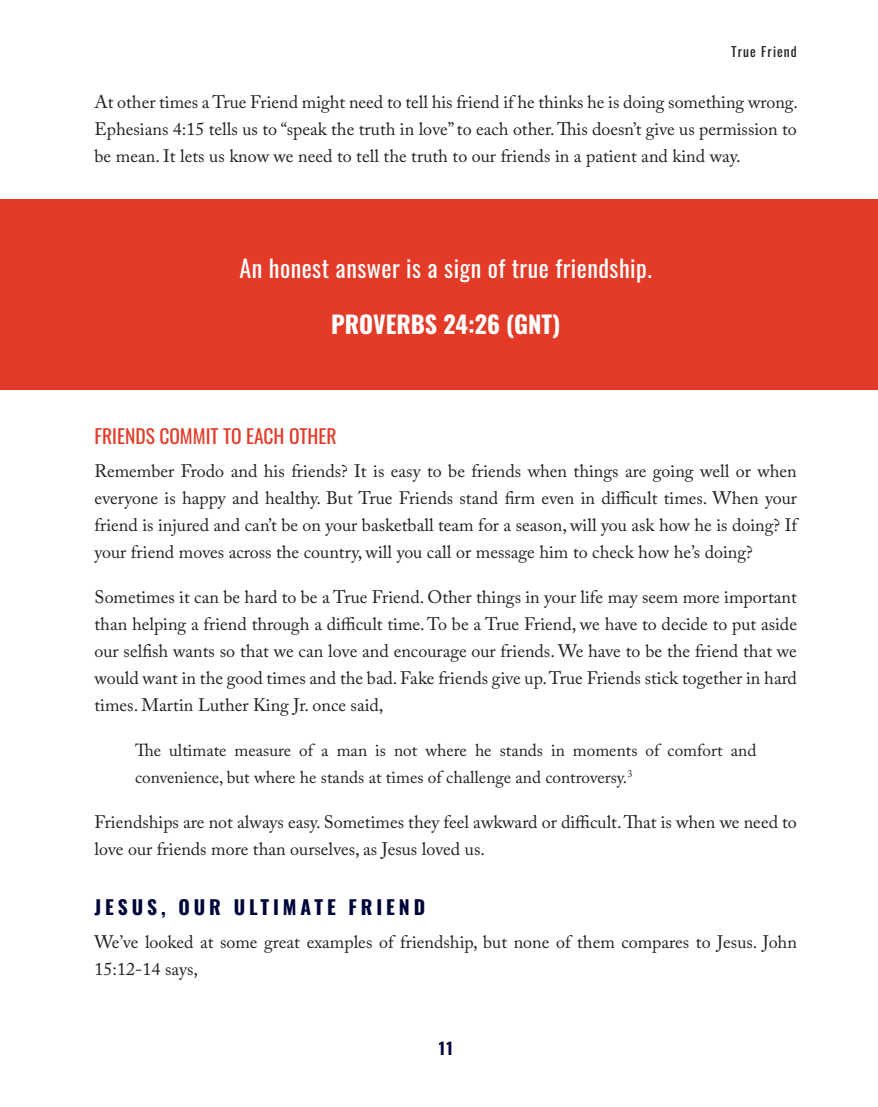
<style>
.page{position:relative;width:878px;height:1107px;background:#fff}
.page>*{position:absolute;margin:0;border:0;box-sizing:border-box;transform-origin:0 0}
.t1{font:24px "Oswald";letter-spacing:.02em;color:#fff}
.t2{font:700 24px "Oswald";color:#fff}
.all_headers{font:19.5px "Oswald";color:#e33b28}
.all_headers-2{font:700 19.5px "Oswald";letter-spacing:.2em;color:#000539}
.body{font:18px/27px "Adobe Caslon Pro";color:#231f20;text-align:justify}
.block_quote{font:17.25px/27px "Adobe Caslon Pro";color:#231f20}
.t3{font:700 16.5px "Oswald";color:#000539}
.t4{font:13.5px "Oswald";letter-spacing:.08em;color:#231f20}
</style>
<div class="page">
<div style="left:0;top:200px;width:878px;height:190px;background:#e33b28"></div>
<p class="t4" style="left:731px;top:39px;width:67px">True Friend</p>
<p class="body" style="left:94px;top:88px;width:705px">At other times a True Friend might need to tell his friend if he thinks he is doing something wrong.<br>Ephesians 4:15 tells us to “speak the truth in love” to each other. This doesn’t give us permission to be mean. It lets us know we need to tell the truth to our friends in a patient and kind way.</p>
<p class="t1" style="left:239px;top:247px;width:414px">An honest answer is a sign of true friendship.</p>
<p class="t2" style="left:331px;top:311px;width:230px">PROVERBS 24:26 (GNT)</p>
<p class="all_headers" style="left:94px;top:418px;width:243px">FRIENDS COMMIT TO EACH OTHER</p>
<p class="body" style="left:94px;top:457px;width:704px">Remember Frodo and his friends? It is easy to be friends when things are going well or when everyone is happy and healthy. But True Friends stand firm even in difficult times. When your friend is injured and can’t be on your basketball team for a season, will you ask how he is doing? If your friend moves across the country, will you call or message him to check how he’s doing?</p>
<p class="body" style="left:94px;top:583px;width:704px">Sometimes it can be hard to be a True Friend. Other things in your life may seem more important than helping a friend through a difficult time. To be a True Friend, we have to decide to put aside our selfish wants so that we can love and encourage our friends. We have to be the friend that we would want in the good times and the bad. Fake friends give up. True Friends stick together in hard times. Martin Luther King Jr. once said,</p>
<p class="block_quote" style="left:135px;top:736px;width:622px">The ultimate measure of a man is not where he stands in moments of comfort and convenience, but where he stands at times of challenge and controversy.<sup>3</sup></p>
<p class="body" style="left:94px;top:808px;width:703px">Friendships are not always easy. Sometimes they feel awkward or difficult. That is when we need to love our friends more than ourselves, as Jesus loved us.</p>
<p class="all_headers-2" style="left:94px;top:897px;width:332px">JESUS, OUR ULTIMATE FRIEND</p>
<p class="body" style="left:94px;top:928px;width:703px">We’ve looked at some great examples of friendship, but none of them compares to Jesus. John<br>15:12-14 says,</p>
<p class="t3" style="left:438px;top:1039px;width:16px">11</p>
</div>
